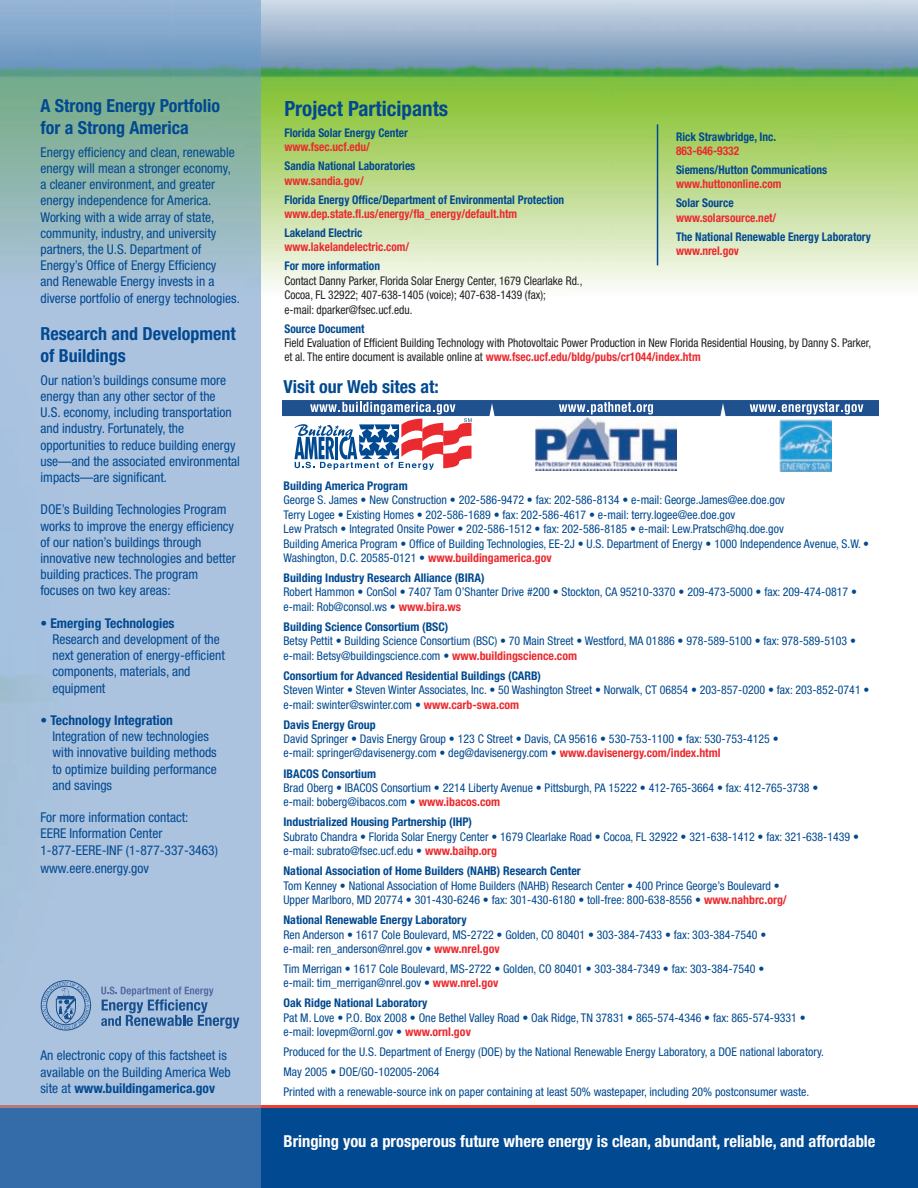
<style>
.page{position:relative;width:918px;height:1188px;background:#fff}
.page>*{position:absolute;margin:0;border:0;box-sizing:border-box;transform-origin:0 0}
.t1{font:700 condensed 21px "Helvetica Neue";color:#014990}
.t2{font:700 condensed 18px/21.6px "Helvetica Neue LT Std";color:#014990}
.t3{font:700 condensed 16.5px "Helvetica Neue LT Std";color:#fff}
.t4{font:condensed 13.5px/16.2px "Helvetica Neue LT Std";color:#014990}
.t5{font:700 condensed 13.5px "Helvetica Neue LT Std";color:#014990}
.t6{font:condensed 12px/14.4px "Helvetica Neue LT Std";color:#014990}
.t7{font:condensed 12px/14.4px "Helvetica Neue LT Std";color:#231f20;scale:.95 1}
.t8{font:700 condensed 12px "Helvetica Neue LT Std";color:#014990}
.t9{font:700 condensed 12px "Helvetica Neue LT Std";color:#014990;scale:.95 1}
.t10{font:700 condensed 12px "Helvetica Neue LT Std";color:#eb2a2f;scale:.95 1}
.s1{font-weight:700}
.s2{font-weight:700;color:#eb2a2f}
</style>
<div class="page">
<img style="left:174px;top:0;width:744px;height:349px">
<div style="left:261px;top:1108px;width:657px;height:80px;background:#014990"></div>
<hr style="left:261px;top:1106px;width:657px;height:2px;background:#ee3f34">
<div style="left:174px;top:349px;width:87px;height:757px;background:#acc3e0"></div>
<img style="left:0;top:0;width:174px;height:1106px">
<div style="left:0;top:1108px;width:261px;height:80px;background:#336ca9"></div>
<hr style="left:0;top:1106px;width:261px;height:2px;background:#b47a7b">
<svg style="left:41px;top:980px;width:50px;height:50px;background:#84a4ca"></svg>
<svg style="left:101px;top:986px;width:138px;height:43px"></svg>
<hr style="left:657px;top:124px;width:1px;height:141px;background:#014990">
<svg style="left:282px;top:400px;width:597px;height:70px"></svg>
<img style="left:780px;top:419px;width:52px;height:53px">
<img style="left:536px;top:418px;width:141px;height:53px">
<h2 class="t2" style="left:40px;top:95px;width:181px">A Strong Energy Portfolio for a Strong America</h2>
<p class="t4" style="left:40px;top:144px;width:201px">Energy efficiency and clean, renewable energy will mean a stronger economy, a cleaner environment, and greater energy independence for America.<br>Working with a wide array of state, community, industry, and university partners, the U.S. Department of Energy’s Office of Energy Efficiency<br>and Renewable Energy invests in a diverse portfolio of energy technologies.</p>
<h2 class="t2" style="left:40px;top:323px;width:197px">Research and Development of Buildings</h2>
<p class="t4" style="left:40px;top:372px;width:201px">Our nation’s buildings consume more energy than any other sector of the<br>U.S. economy, including transportation and industry. Fortunately, the opportunities to reduce building energy use—and the associated environmental impacts—are significant.</p>
<p class="t4" style="left:40px;top:502px;width:197px">DOE’s Building Technologies Program works to improve the energy efficiency of our nation’s buildings through innovative new technologies and better building practices. The program focuses on two key areas:</p>
<p class="t5" style="left:40px;top:615px;width:136px">• Emerging Technologies</p>
<p class="t4" style="left:52px;top:631px;width:174px">Research and development of the next generation of energy-efficient components, materials, and equipment</p>
<p class="t5" style="left:40px;top:712px;width:134px">• Technology Integration</p>
<p class="t4" style="left:52px;top:728px;width:166px">Integration of new technologies with innovative building methods to optimize building performance and savings</p>
<p class="t4" style="left:40px;top:809px;width:179px">For more information contact:<br>EERE Information Center<br>1-877-EERE-INF (1-877-337-3463)</p>
<p class="t4" style="left:40px;top:860px;width:110px">www.eere.energy.gov</p>
<p class="t4" style="left:40px;top:1047px;width:192px">An electronic copy of this factsheet is available on the Building America Web site at <span class="s1">www.buildingamerica.gov</span></p>
<h1 class="t1" style="left:284px;top:96px;width:165px">Project Participants</h1>
<p class="t9" style="left:284px;top:125px;width:131px">Florida Solar Energy Center</p>
<p class="t10" style="left:284px;top:140px;width:92px">www.fsec.ucf.edu/</p>
<p class="t9" style="left:284px;top:159px;width:139px">Sandia National Laboratories</p>
<p class="t10" style="left:284px;top:173px;width:85px">www.sandia.gov/</p>
<p class="t9" style="left:284px;top:192px;width:296px">Florida Energy Office/Department of Environmental Protection</p>
<p class="t10" style="left:284px;top:207px;width:246px">www.dep.state.fl.us/energy/fla_energy/default.htm</p>
<p class="t9" style="left:284px;top:226px;width:84px">Lakeland Electric</p>
<p class="t10" style="left:284px;top:240px;width:133px">www.lakelandelectric.com/</p>
<p class="t9" style="left:284px;top:259px;width:102px">For more information</p>
<p class="t7" style="left:284px;top:273px;width:315px">Contact Danny Parker, Florida Solar Energy Center, 1679 Clearlake Rd.,<br>Cocoa, FL 32922; 407-638-1405 (voice); 407-638-1439 (fax);<br>e-mail: dparker@fsec.ucf.edu.</p>
<p class="t9" style="left:284px;top:321px;width:86px">Source Document</p>
<p class="t7" style="left:284px;top:336px;width:619px">Field Evaluation of Efficient Building Technology with Photovoltaic Power Production in New Florida Residential Housing, by Danny S. Parker, et al. The entire document is available online at <span class="s2">www.fsec.ucf.edu/bldg/pubs/cr1044/index.htm</span></p>
<p class="t9" style="left:676px;top:129px;width:107px">Rick Strawbridge, Inc.</p>
<p class="t10" style="left:676px;top:143px;width:68px">863-646-9332</p>
<p class="t9" style="left:676px;top:162px;width:161px">Siemens/Hutton Communications</p>
<p class="t10" style="left:676px;top:177px;width:113px">www.huttononline.com</p>
<p class="t9" style="left:676px;top:196px;width:62px">Solar Source</p>
<p class="t10" style="left:676px;top:210px;width:107px">www.solarsource.net/</p>
<p class="t9" style="left:676px;top:229px;width:207px">The National Renewable Energy Laboratory</p>
<p class="t10" style="left:676px;top:244px;width:68px">www.nrel.gov</p>
<h2 class="t2" style="left:284px;top:375px;width:157px">Visit our Web sites at:</h2>
<p class="t8" style="left:284px;top:478px;width:126px">Building America Program</p>
<p class="t6" style="left:284px;top:493px;width:587px">George S. James • New Construction • 202-586-9472 • fax: 202-586-8134 • e-mail: George.James@ee.doe.gov<br>Terry Logee • Existing Homes • 202-586-1689 • fax: 202-586-4617 • e-mail: terry.logee@ee.doe.gov<br>Lew Pratsch • Integrated Onsite Power • 202-586-1512 • fax: 202-586-8185 • e-mail: Lew.Pratsch@hq.doe.gov<br>Building America Program • Office of Building Technologies, EE-2J • U.S. Department of Energy • 1000 Independence Avenue, S.W. • Washington, D.C. 20585-0121 • <span class="s2">www.buildingamerica.gov</span></p>
<p class="t8" style="left:284px;top:570px;width:203px">Building Industry Research Alliance (BIRA)</p>
<p class="t6" style="left:284px;top:585px;width:575px">Robert Hammon • ConSol • 7407 Tam O’Shanter Drive #200 • Stockton, CA 95210-3370 • 209-473-5000 • fax: 209-474-0817 • e-mail: Rob@consol.ws • <span class="s2">www.bira.ws</span></p>
<p class="t8" style="left:284px;top:619px;width:166px">Building Science Consortium (BSC)</p>
<p class="t6" style="left:284px;top:634px;width:574px">Betsy Pettit • Building Science Consortium (BSC) • 70 Main Street • Westford, MA 01886 • 978-589-5100 • fax: 978-589-5103 • e-mail: Betsy@buildingscience.com • <span class="s2">www.buildingscience.com</span></p>
<p class="t8" style="left:284px;top:668px;width:259px">Consortium for Advanced Residential Buildings (CARB)</p>
<p class="t6" style="left:284px;top:683px;width:588px">Steven Winter • Steven Winter Associates, Inc. • 50 Washington Street • Norwalk, CT 06854 • 203-857-0200 • fax: 203-852-0741 • e-mail: swinter@swinter.com • <span class="s2">www.carb-swa.com</span></p>
<p class="t8" style="left:284px;top:717px;width:94px">Davis Energy Group</p>
<p class="t6" style="left:284px;top:732px;width:497px">David Springer • Davis Energy Group • 123 C Street • Davis, CA 95616 • 530-753-1100 • fax: 530-753-4125 • e-mail: springer@davisenergy.com • deg@davisenergy.com • <span class="s2">www.davisenergy.com/index.html</span></p>
<p class="t8" style="left:284px;top:766px;width:94px">IBACOS Consortium</p>
<p class="t6" style="left:284px;top:780px;width:536px">Brad Oberg • IBACOS Consortium • 2214 Liberty Avenue • Pittsburgh, PA 15222 • 412-765-3664 • fax: 412-765-3738 • e-mail: boberg@ibacos.com • <span class="s2">www.ibacos.com</span></p>
<p class="t8" style="left:284px;top:815px;width:190px">Industrialized Housing Partnership (IHP)</p>
<p class="t6" style="left:284px;top:829px;width:577px">Subrato Chandra • Florida Solar Energy Center • 1679 Clearlake Road • Cocoa, FL 32922 • 321-638-1412 • fax: 321-638-1439 • e-mail: subrato@fsec.ucf.edu • <span class="s2">www.baihp.org</span></p>
<p class="t8" style="left:284px;top:864px;width:299px">National Association of Home Builders (NAHB) Research Center</p>
<p class="t6" style="left:284px;top:878px;width:505px">Tom Kenney • National Association of Home Builders (NAHB) Research Center • 400 Prince George’s Boulevard •<br>Upper Marlboro, MD 20774 • 301-430-6246 • fax: 301-430-6180 • toll-free: 800-638-8556 • <span class="s2">www.nahbrc.org/</span></p>
<p class="t8" style="left:284px;top:913px;width:185px">National Renewable Energy Laboratory</p>
<p class="t6" style="left:284px;top:927px;width:484px">Ren Anderson • 1617 Cole Boulevard, MS-2722 • Golden, CO 80401 • 303-384-7433 • fax: 303-384-7540 • e-mail: ren_anderson@nrel.gov • <span class="s2">www.nrel.gov</span></p>
<p class="t6" style="left:284px;top:961px;width:482px">Tim Merrigan • 1617 Cole Boulevard, MS-2722 • Golden, CO 80401 • 303-384-7349 • fax: 303-384-7540 • e-mail: tim_merrigan@nrel.gov • <span class="s2">www.nrel.gov</span></p>
<p class="t8" style="left:284px;top:996px;width:145px">Oak Ridge National Laboratory</p>
<p class="t6" style="left:284px;top:1010px;width:524px">Pat M. Love • P.O. Box 2008 • One Bethel Valley Road • Oak Ridge, TN 37831 • 865-574-4346 • fax: 865-574-9331 • e-mail: lovepm@ornl.gov • <span class="s2">www.ornl.gov</span></p>
<p class="t6" style="left:284px;top:1042px;width:542px;line-height:20.1px">Produced for the U.S. Department of Energy (DOE) by the National Renewable Energy Laboratory, a DOE national laboratory.<br>May 2005 • DOE/GO-102005-2064<br>Printed with a renewable-source ink on paper containing at least 50% wastepaper, including 20% postconsumer waste.</p>
<h3 class="t3" style="left:284px;top:1131px;width:594px">Bringing you a prosperous future where energy is clean, abundant, reliable, and affordable</h3>
</div>
